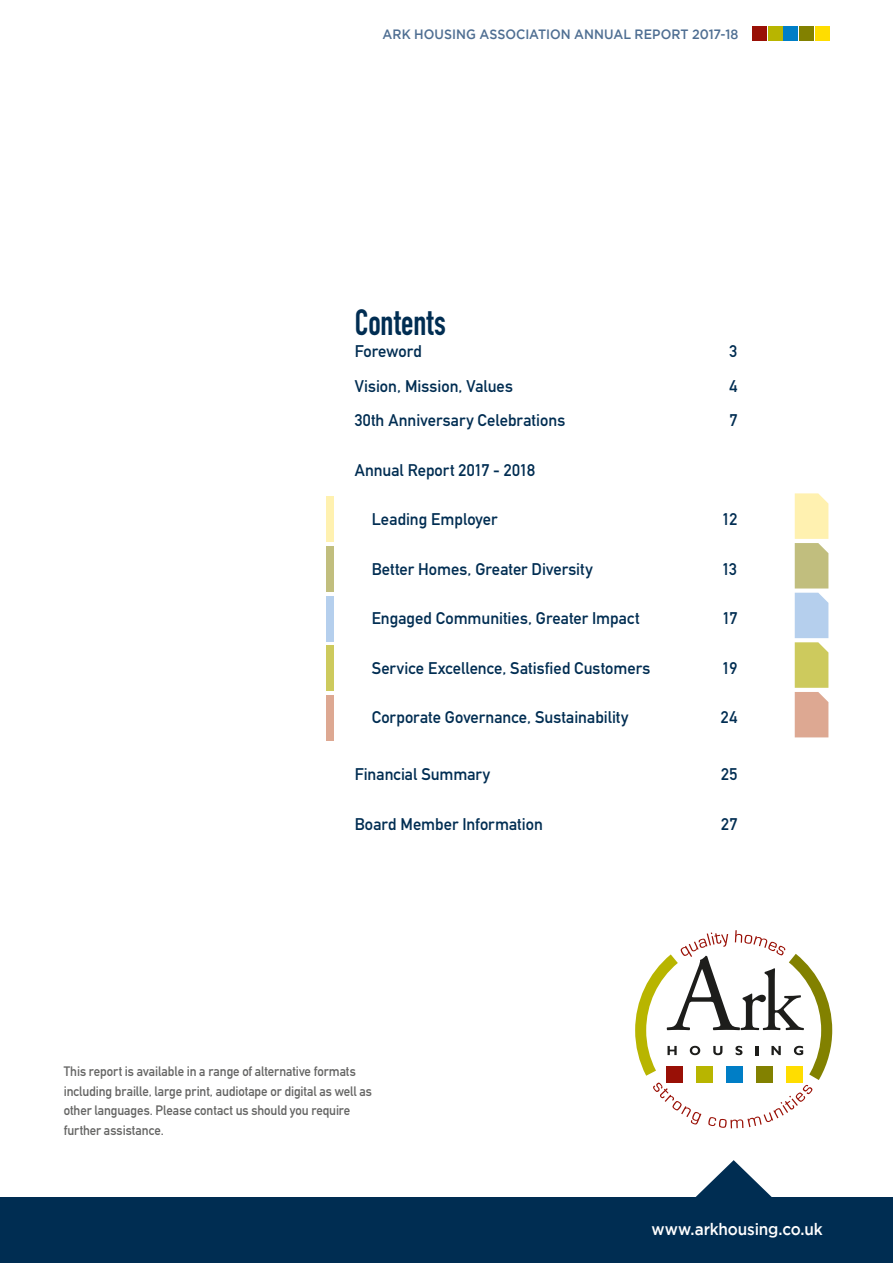
<style>
.page{position:relative;width:893px;height:1263px;background:#fff}
.page>*{position:absolute;margin:0;border:0;box-sizing:border-box;transform-origin:0 0}
.t1{font:36px "DIN Engschrift Std";letter-spacing:.01em;color:#002d52;scale:.93 1}
.t2{font:16.65px "DIN Mittelschrift Std";color:#002d52}
.t3{font:500 16.5px "Gotham";letter-spacing:-.01em;color:#fff;scale:.93 1}
.t4{font:13.5px/19.5px "DIN Mittelschrift Std";letter-spacing:-.005em;color:#646463;scale:.95 1}
.t5{font:500 13.5px "Gotham";letter-spacing:.005em;color:#4e6e92;scale:.93 1}
</style>
<div class="page">
<svg style="left:695px;top:1160px;width:77px;height:37px"></svg>
<div style="left:0;top:1197px;width:893px;height:66px;background:#002d52"></div>
<div style="left:752px;top:26px;width:14px;height:14px;background:#991006"></div>
<div style="left:768px;top:26px;width:14px;height:14px;background:#b8b500"></div>
<div style="left:784px;top:26px;width:14px;height:14px;background:#007ec6"></div>
<div style="left:799px;top:26px;width:14px;height:14px;background:#828100"></div>
<div style="left:815px;top:26px;width:14px;height:14px;background:#fd0"></div>
<svg style="left:795px;top:493px;width:33px;height:244px;background:#d7cea5"></svg>
<div style="left:326px;top:695px;width:7px;height:46px;background:#dda892"></div>
<div style="left:326px;top:645px;width:7px;height:46px;background:#cdca5d"></div>
<div style="left:326px;top:596px;width:7px;height:45px;background:#b5cfed"></div>
<div style="left:326px;top:546px;width:7px;height:46px;background:#c1be7e"></div>
<div style="left:326px;top:497px;width:7px;height:45px;background:#fff1b0"></div>
<svg style="left:635px;top:930px;width:197px;height:198px"></svg>
<p class="t5" style="left:383px;top:26px;width:384px">ARK HOUSING ASSOCIATION ANNUAL REPORT 2017-18</p>
<h1 class="t1" style="left:355px;top:301px;width:100px">Contents</h1>
<p class="t2" style="left:355px;top:341px;width:68px">Foreword</p>
<p class="t2" style="left:729px;top:341px;width:9px">3</p>
<p class="t2" style="left:355px;top:376px;width:160px">Vision, Mission, Values</p>
<p class="t2" style="left:729px;top:376px;width:9px">4</p>
<p class="t2" style="left:355px;top:410px;width:212px">30th Anniversary Celebrations</p>
<p class="t2" style="left:729px;top:410px;width:9px">7</p>
<p class="t2" style="left:355px;top:460px;width:182px">Annual Report 2017 - 2018</p>
<p class="t2" style="left:372px;top:509px;width:127px">Leading Employer</p>
<p class="t2" style="left:722px;top:509px;width:16px">12</p>
<p class="t2" style="left:372px;top:559px;width:222px">Better Homes, Greater Diversity</p>
<p class="t2" style="left:722px;top:559px;width:17px">13</p>
<p class="t2" style="left:372px;top:608px;width:269px">Engaged Communities, Greater Impact</p>
<p class="t2" style="left:722px;top:608px;width:16px">17</p>
<p class="t2" style="left:372px;top:658px;width:280px">Service Excellence, Satisfied Customers</p>
<p class="t2" style="left:722px;top:658px;width:16px">19</p>
<p class="t2" style="left:372px;top:707px;width:258px">Corporate Governance, Sustainability</p>
<p class="t2" style="left:721px;top:707px;width:18px">24</p>
<p class="t2" style="left:355px;top:764px;width:137px">Financial Summary</p>
<p class="t2" style="left:721px;top:764px;width:17px">25</p>
<p class="t2" style="left:355px;top:814px;width:190px">Board Member Information</p>
<p class="t2" style="left:721px;top:814px;width:17px">27</p>
<p class="t4" style="left:64px;top:1062px;width:326px">This report is available in a range of alternative formats including braille, large print, audiotape or digital as well as other languages. Please contact us should you require further assistance.</p>
<p class="t3" style="left:651px;top:1219px;width:186px">www.arkhousing.co.uk</p>
</div>
